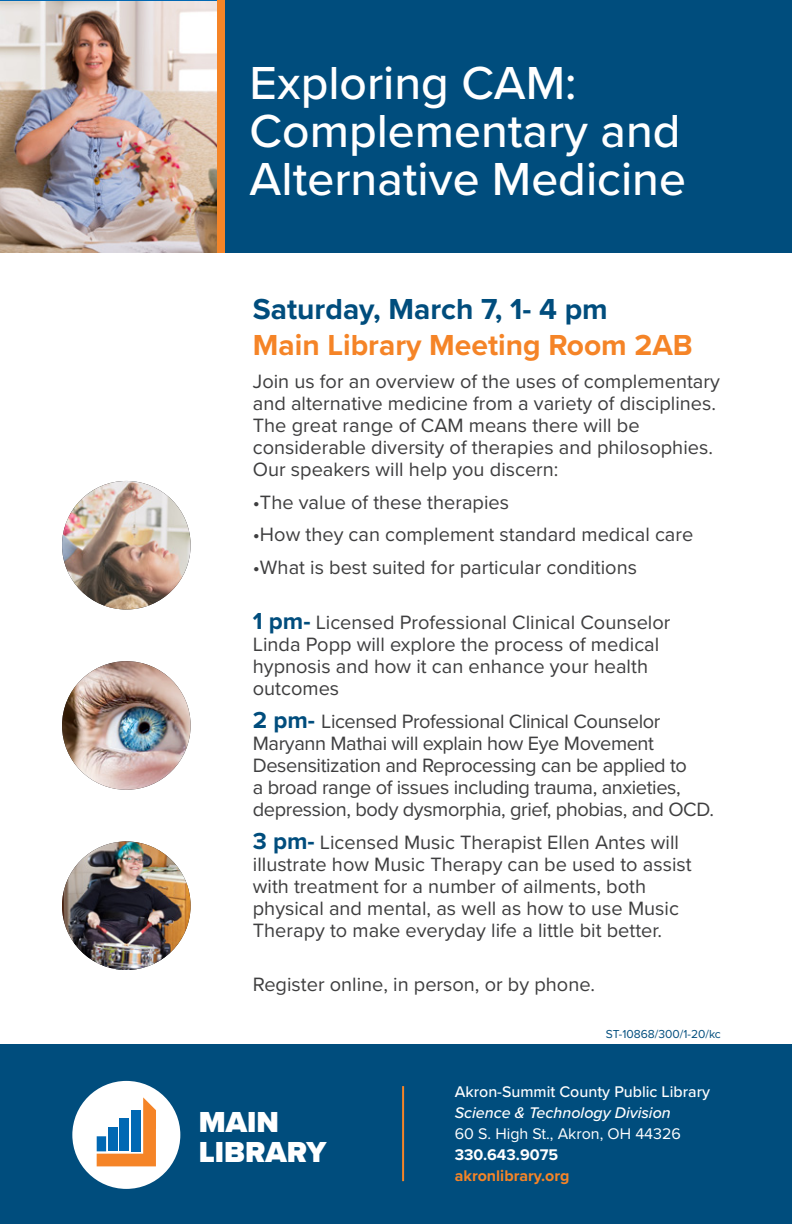
<style>
.page{position:relative;width:792px;height:1224px;background:#fff}
.page>*{position:absolute;margin:0;border:0;box-sizing:border-box;transform-origin:0 0}
.Brochure_Header{font:500 48px/48px "Proxima Nova";color:#fff}
.Body{font:700 30px/36px "Proxima Nova";color:#f58427}
.t1{font:900 30px/30px "Proxima Nova";color:#fff}
.Body-2{font:20px/22px "Proxima Nova";color:#3e3e3f}
.Body-3{font:20px/22px "Proxima Nova";letter-spacing:-.02em;color:#3e3e3f}
.Library{font:500 16px "Proxima Nova";color:#fff}
.Division{font:italic 500 16px "Proxima Nova";color:#fff}
.Address{font:16px "Proxima Nova";color:#fff}
.Web{font:700 16px "Proxima Nova";color:#f58427}
.Phone{font:700 16px "Proxima Nova";color:#fff}
.Body-4{font:12px "Proxima Nova";color:#004d7d}
.s1{color:#004d7d}
.s2{font-weight:700;font-size:24px;color:#004d7d}
</style>
<div class="page">
<div style="left:1px;top:1px;width:791px;height:252px;background:#004d7d"></div>
<div style="left:0;top:1px;width:225px;height:252px;background:#f58427"></div>
<div style="left:0;top:1045px;width:792px;height:179px;background:#004d7d"></div>
<div style="left:72px;top:1081px;width:108px;height:108px;background:#fff;border-radius:50%"></div>
<svg style="left:97px;top:1097px;width:59px;height:69px"></svg>
<hr style="left:402px;top:1086px;width:2px;height:95px;background:#f58427">
<img style="left:62px;top:481px;width:129px;height:129px;border-radius:64px">
<img style="left:62px;top:661px;width:129px;height:129px;border-radius:64px">
<img style="left:62px;top:841px;width:129px;height:129px;border-radius:64px">
<img style="left:1px;top:2px;width:216px;height:251px">
<p class="Brochure_Header" style="left:250px;top:57px;width:328px">Exploring CAM:</p>
<p class="Brochure_Header" style="left:250px;top:105px;width:438px">Complementary and<br>Alternative Medicine</p>
<p class="Body" style="left:253px;top:290px;width:442px"><span class="s1">Saturday, March 7, 1- 4 pm<br></span>Main Library Meeting Room 2AB</p>
<p class="Body-2" style="left:253px;top:369px;width:469px">Join us for an overview of the uses of complementary and alternative medicine from a variety of disciplines.<br>The great range of CAM means there will be considerable diversity of therapies and philosophies.<br>Our speakers will help you discern:</p>
<p class="Body-2" style="left:253px;top:490px;width:258px">•The value of these therapies</p>
<p class="Body-2" style="left:253px;top:523px;width:442px">•How they can complement standard medical care</p>
<p class="Body-2" style="left:253px;top:556px;width:386px">•What is best suited for particular conditions</p>
<p class="Body-2" style="left:253px;top:610px;width:419px"><span class="s2">1 pm-</span> Licensed Professional Clinical Counselor Linda Popp will explore the process of medical hypnosis and how it can enhance your health outcomes</p>
<p class="Body-3" style="left:253px;top:709px;width:463px"><span class="s2">2 pm-</span> Licensed Professional Clinical Counselor Maryann Mathai will explain how Eye Movement Desensitization and Reprocessing can be applied to<br>a broad range of issues including trauma, anxieties, depression, body dysmorphia, grief, phobias, and OCD.</p>
<p class="Body-2" style="left:253px;top:830px;width:440px"><span class="s2">3 pm-</span> Licensed Music Therapist Ellen Antes will illustrate how Music Therapy can be used to assist with treatment for a number of ailments, both physical and mental, as well as how to use Music Therapy to make everyday life a little bit better.</p>
<p class="Body-2" style="left:253px;top:973px;width:344px">Register online, in person, or by phone.</p>
<p class="t1" style="left:199px;top:1107px;width:129px">MAIN<br>LIBRARY</p>
<p class="Body-4" style="left:606px;top:1025px;width:117px">ST-10868/300/1-20/kc</p>
<p class="Library" style="left:455px;top:1080px;width:257px">Akron-Summit County Public Library</p>
<p class="Division" style="left:455px;top:1101px;width:217px">Science &amp; Technology Division</p>
<p class="Address" style="left:455px;top:1122px;width:228px">60 S. High St., Akron, OH 44326</p>
<p class="Phone" style="left:455px;top:1143px;width:105px">330.643.9075</p>
<p class="Web" style="left:455px;top:1164px;width:116px">akronlibrary.org</p>
</div>
